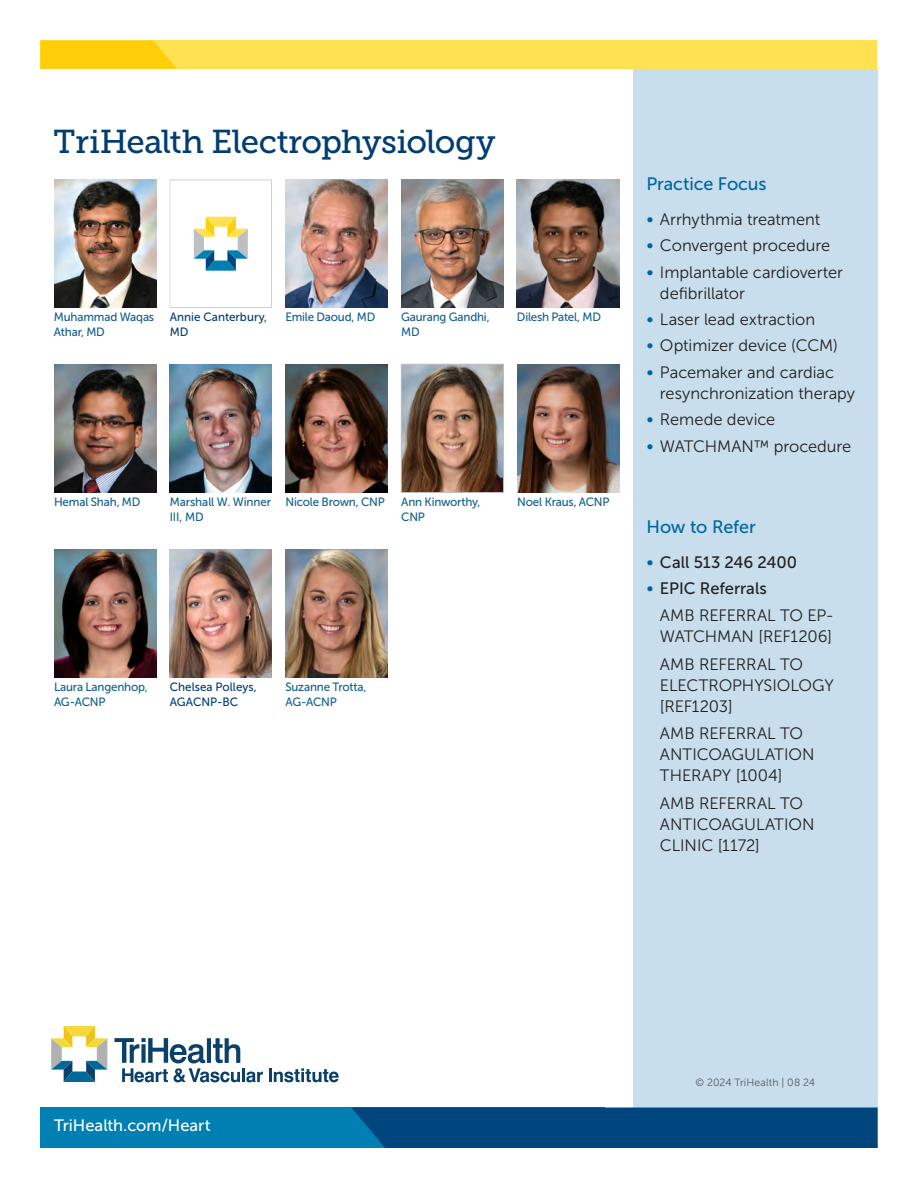
<style>
.page{position:relative;width:918px;height:1188px;background:#fff}
.page>*{position:absolute;margin:0;border:0;box-sizing:border-box;transform-origin:0 0}
.HEAD{font:33px "Museo Slab 500";letter-spacing:-.02em;color:#003d71}
.subhead-12{font:18px "Museo Sans 500";letter-spacing:-.01em;color:#0066a0}
.referral_text{font:16.5px/21px "Museo Sans 300";color:#231f20}
.bt{font:16.5px "Museo Sans 500";color:#fff}
.t1{font:16.5px "Museo Sans 500";letter-spacing:-.005em;color:#231f20}
.CUTLINE-Name{font:12px/15px "Museo Sans 500";letter-spacing:-.015em;color:#125f8c}
.CUTLINE-Name-2{font:12px/15px "Museo Sans 500";color:#003d71}
.Office_Heading{font:10.5px "Museo Sans 300";letter-spacing:.01em;color:#57585a}
.s1{font-size:18px;color:#0066a0}
.s2{font-family:"Museo Sans 300";font-size:18px;color:#0066a0}
</style>
<div class="page">
<img style="left:401px;top:180px;width:102px;height:128px">
<img style="left:285px;top:180px;width:103px;height:128px">
<img style="left:517px;top:180px;width:102px;height:128px">
<img style="left:54px;top:364px;width:102px;height:128px">
<img style="left:170px;top:365px;width:102px;height:128px">
<img style="left:517px;top:364px;width:102px;height:128px">
<img style="left:285px;top:365px;width:103px;height:128px">
<img style="left:54px;top:549px;width:102px;height:128px">
<img style="left:403px;top:366px;width:99px;height:125px">
<div style="left:401px;top:364px;width:103px;height:129px;border:1px solid #bebfc2"></div>
<img style="left:285px;top:549px;width:103px;height:128px">
<img style="left:54px;top:180px;width:102px;height:128px">
<svg style="left:170px;top:180px;width:102px;height:128px"></svg>
<div style="left:633px;top:69px;width:245px;height:1039px;background:#c8deec"></div>
<div style="left:40px;top:40px;width:838px;height:29px;background:#ffe152"></div>
<svg style="left:40px;top:40px;width:137px;height:29px"></svg>
<div style="left:41px;top:1108px;width:564px;height:40px;background:#007fb2"></div>
<div style="left:352px;top:1108px;width:526px;height:40px;background:#00467e"></div>
<svg style="left:51px;top:1026px;width:56px;height:56px"></svg>
<hr style="left:242px;top:1068px;width:3px;height:14px;background:#0b406a">
<svg style="left:246px;top:1072px;width:17px;height:10px"></svg>
<hr style="left:269px;top:1068px;width:3px;height:14px;background:#0b406a">
<svg style="left:274px;top:1068px;width:65px;height:14px"></svg>
<svg style="left:115px;top:1038px;width:125px;height:44px"></svg>
<img style="left:170px;top:549px;width:102px;height:128px">
<p class="HEAD" style="left:53px;top:123px;width:444px">TriHealth Electrophysiology</p>
<p class="CUTLINE-Name" style="left:54px;top:310px;width:102px">Muhammad Waqas<br>Athar, MD</p>
<p class="CUTLINE-Name-2" style="left:170px;top:310px;width:99px">Annie Canterbury,<br>MD</p>
<p class="CUTLINE-Name" style="left:401px;top:310px;width:90px">Gaurang Gandhi,<br>MD</p>
<p class="CUTLINE-Name" style="left:285px;top:310px;width:91px">Emile Daoud, MD</p>
<p class="CUTLINE-Name" style="left:517px;top:310px;width:86px">Dilesh Patel, MD</p>
<p class="CUTLINE-Name" style="left:54px;top:494px;width:88px">Hemal Shah, MD</p>
<p class="CUTLINE-Name" style="left:170px;top:495px;width:103px">Marshall W. Winner<br>III, MD</p>
<p class="CUTLINE-Name" style="left:285px;top:495px;width:101px">Nicole Brown, CNP</p>
<p class="CUTLINE-Name" style="left:517px;top:494px;width:94px">Noel Kraus, ACNP</p>
<p class="CUTLINE-Name" style="left:401px;top:494px;width:81px">Ann Kinworthy,<br>CNP</p>
<p class="CUTLINE-Name" style="left:54px;top:679px;width:95px">Laura Langenhop,<br>AG-ACNP</p>
<p class="CUTLINE-Name-2" style="left:170px;top:679px;width:88px">Chelsea Polleys,<br>AGACNP-BC</p>
<p class="CUTLINE-Name" style="left:285px;top:679px;width:82px">Suzanne Trotta,<br>AG-ACNP</p>
<p class="subhead-12" style="left:646px;top:174px;width:122px">Practice Focus</p>
<p class="referral_text" style="left:646px;top:209px;width:175px"><span class="s1">•</span> Arrhythmia treatment</p>
<p class="referral_text" style="left:646px;top:235px;width:185px"><span class="s1">•</span> Convergent procedure</p>
<p class="referral_text" style="left:660px;top:262px;width:185px;text-indent:-14px"><span class="s1">•</span> Implantable cardioverter defibrillator</p>
<p class="referral_text" style="left:646px;top:309px;width:170px"><span class="s1">•</span> Laser lead extraction</p>
<p class="referral_text" style="left:646px;top:335px;width:193px"><span class="s1">•</span> Optimizer device (CCM)</p>
<p class="referral_text" style="left:660px;top:362px;width:197px;text-indent:-14px"><span class="s1">•</span> Pacemaker and cardiac resynchronization therapy</p>
<p class="referral_text" style="left:646px;top:409px;width:130px"><span class="s1">•</span> Remede device</p>
<p class="referral_text" style="left:646px;top:436px;width:206px"><span class="s1">•</span> WATCHMAN™ procedure</p>
<p class="subhead-12" style="left:646px;top:517px;width:111px">How to Refer</p>
<p class="t1" style="left:646px;top:553px;width:152px"><span class="s2">•</span> Call 513 246 2400</p>
<p class="t1" style="left:646px;top:580px;width:122px"><span class="s2">•</span> EPIC Referrals</p>
<p class="referral_text" style="left:660px;top:605px;width:176px">AMB REFERRAL TO EP-<br>WATCHMAN [REF1206]</p>
<p class="referral_text" style="left:660px;top:653px;width:175px">AMB REFERRAL TO<br>ELECTROPHYSIOLOGY [REF1203]</p>
<p class="referral_text" style="left:660px;top:723px;width:156px">AMB REFERRAL TO<br>ANTICOAGULATION<br>THERAPY [1004]</p>
<p class="referral_text" style="left:660px;top:793px;width:156px">AMB REFERRAL TO<br>ANTICOAGULATION<br>CLINIC [1172]</p>
<p class="bt" style="left:54px;top:1116px;width:158px">TriHealth.com/Heart</p>
<p class="bt" style="left:54px;top:1119px;width:158px">TriHealth.com/Heart</p>
<p class="Office_Heading" style="left:696px;top:1076px;width:121px">© 2024 TriHealth | 08 24</p>
</div>
